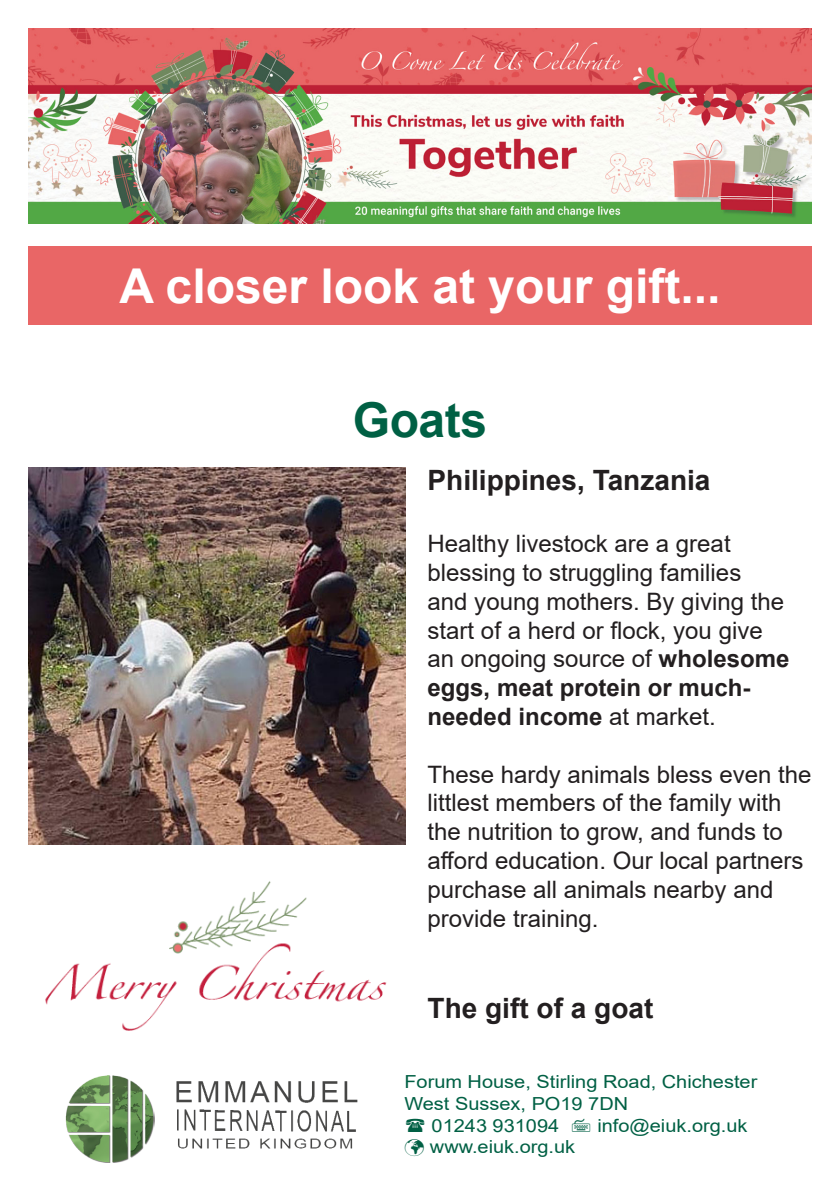
<style>
.page{position:relative;width:840px;height:1191px;background:#fff}
.page>*{position:absolute;margin:0;border:0;box-sizing:border-box;transform-origin:0 0}
.t1{font:700 48px "Arial";color:#fff}
.Heading{font:700 48px "Arial";letter-spacing:-.01em;color:#006044}
.Gift_details{font:700 28px "Arial";color:#231f20}
.t2{font:24px/28.8px "Arial";color:#231f20}
.t3{font:18px "Arial";color:#006044;scale:1.11 1}
.s1{font-weight:700}
</style>
<div class="page">
<img style="left:28px;top:28px;width:783px;height:196px">
<div style="left:28px;top:246px;width:783px;height:79px;background:#e96666"></div>
<img style="left:28px;top:844px;width:375px;height:187px">
<img style="left:65px;top:1075px;width:89px;height:87px">
<img style="left:176px;top:1081px;width:182px;height:68px">
<img style="left:28px;top:467px;width:377px;height:377px">
<h1 class="t1" style="left:119px;top:252px;width:602px">A closer look at your gift...</h1>
<p class="Heading" style="left:352px;top:386px;width:136px">Goats</p>
<p class="Gift_details" style="left:427px;top:460px;width:284px">Philippines, Tanzania</p>
<p class="t2" style="left:427px;top:529px;width:363px">Healthy livestock are a great blessing to struggling families<br>and young mothers. By giving the start of a herd or flock, you give an ongoing source of <span class="s1">wholesome eggs, meat protein or much&shy;needed income</span> at market.</p>
<p class="t2" style="left:427px;top:759px;width:385px">These hardy animals bless even the littlest members of the family with the nutrition to grow, and funds to afford education. Our local partners purchase all animals nearby and provide training.</p>
<p class="Gift_details" style="left:427px;top:988px;width:227px">The gift of a goat</p>
<p class="t3" style="left:404px;top:1069px;width:319px">Forum House, Stirling Road, Chichester</p>
<p class="t3" style="left:404px;top:1091px;width:203px">West Sussex, PO19 7DN</p>
<p class="t3" style="left:431px;top:1112px;width:116px">01243 931094</p>
<p class="t3" style="left:597px;top:1112px;width:137px">info@eiuk.org.uk</p>
<p class="t3" style="left:404px;top:1134px;width:155px">✓ www.eiuk.org.uk</p>
</div>
